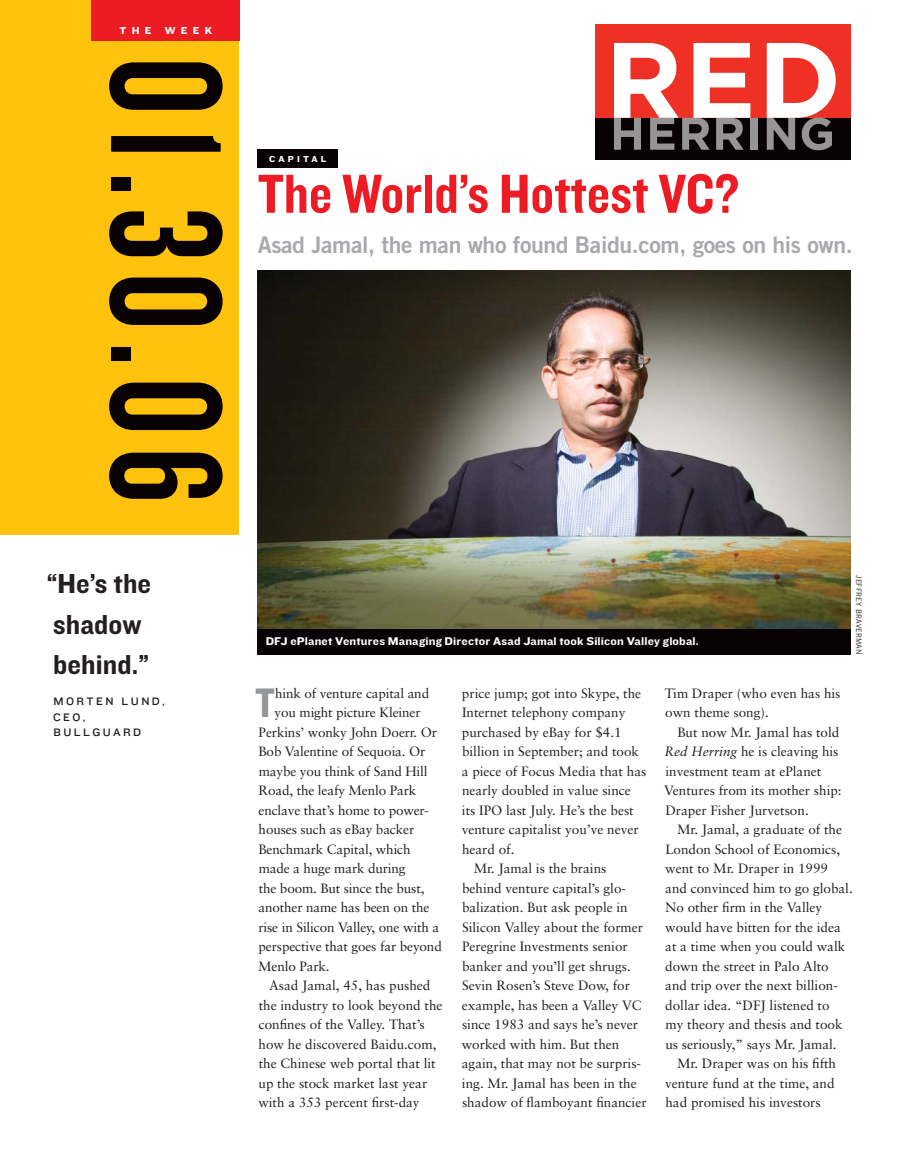
<style>
.page{position:relative;width:918px;height:1175px;background:#fff}
.page>*{position:absolute;margin:0;border:0;box-sizing:border-box;transform-origin:0 0}
.t1{font:164.4px "Knockout HTF48 Featherweight";color:#090204;scale:.96 1}
.t2{font:57px "Knockout HTF50 Welterweight";color:#ed1c24}
.t3{font:42.75px "Knockout HTF50 Welterweight";color:#939598}
.t4{font:28.5px/40.5px "Knockout HTF51 Middleweight";letter-spacing:.005em;color:#231f20}
.t5{font:22.95px "Trade Gothic Bold Two";letter-spacing:-.015em;color:#a7a9ac}
.t6{font:13.5px/19.5px "Sabon";color:#231f20}
.t7{font:11.7px "Knockout HTF52 Cruiserweight";letter-spacing:.015em;color:#fff}
.t8{font:11.25px/15.8px "Knockout HTF32 Junior Cruiserwt";letter-spacing:.22em;color:#231f20}
.t9{font:10.5px "Knockout HTF52 Cruiserweight";letter-spacing:.5em;color:#fff}
.t10{font:9px "Knockout HTF52 Cruiserweight";letter-spacing:.35em;color:#fff}
.t11{font:7.5px "Trade Gothic";letter-spacing:.025em;color:#231f20}
.s1{font-style:italic}
</style>
<div class="page">
<div style="left:0;top:0;width:239px;height:535px;background:#ffc20d"></div>
<div style="left:258px;top:150px;width:80px;height:18px;background:#090204"></div>
<div style="left:91px;top:0;width:148px;height:40px;background:#ed1c24"></div>
<img style="left:257px;top:270px;width:593px;height:358px">
<div style="left:257px;top:628px;width:593px;height:26px;background:#090204"></div>
<div style="left:595px;top:118px;width:255px;height:42px;background:#090204"></div>
<div style="left:595px;top:24px;width:255px;height:94px;background:#ee3124"></div>
<div style="left:750px;top:118px;width:7px;height:32px;background:#969494"></div>
<svg style="left:614px;top:43px;width:136px;height:107px"></svg>
<svg style="left:767px;top:43px;width:69px;height:107px"></svg>
<p class="t9" style="left:120px;top:27px;width:94px">THE WEEK</p>
<h1 class="t1" style="left:220px;top:57px;width:466px;rotate:90deg">01.30.06</h1>
<h3 class="t4" style="left:47px;top:565px;width:106px">“He’s the shadow behind.”</h3>
<p class="t8" style="left:53px;top:694px;width:113px">MORTEN LUND,<br>CEO,<br>BULLGUARD</p>
<p class="t10" style="left:269px;top:156px;width:59px">CAPITAL</p>
<h2 class="t2" style="left:258px;top:174px;width:483px">The World’s Hottest VC?</h2>
<h3 class="t5" style="left:258px;top:236px;width:597px">Asad Jamal, the man who found Baidu.com, goes on his own.</h3>
<p class="t7" style="left:266px;top:637px;width:435px">DFJ ePlanet Ventures Managing Director Asad Jamal took Silicon Valley global.</p>
<p class="t11" style="left:861px;top:575px;width:81px;rotate:90deg">JEFFREY BRAVERMAN</p>
<h3 class="t3" style="left:256px;top:688px;width:21px">T</h3>
<p class="t6" style="left:275px;top:684px;width:156px">hink of venture capital and</p>
<p class="t6" style="left:275px;top:704px;width:148px">you might picture Kleiner</p>
<p class="t6" style="left:259px;top:723px;width:180px">Perkins’ wonky John Doerr. Or</p>
<p class="t6" style="left:259px;top:743px;width:168px">Bob Valentine of Sequoia. Or</p>
<p class="t6" style="left:259px;top:762px;width:170px">maybe you think of Sand Hill</p>
<p class="t6" style="left:259px;top:782px;width:159px">Road, the leafy Menlo Park</p>
<p class="t6" style="left:259px;top:801px;width:171px">enclave that’s home to power-</p>
<p class="t6" style="left:259px;top:821px;width:157px">houses such as eBay backer</p>
<p class="t6" style="left:259px;top:840px;width:154px">Benchmark Capital, which</p>
<p class="t6" style="left:259px;top:860px;width:149px">made a huge mark during</p>
<p class="t6" style="left:259px;top:879px;width:167px">the boom. But since the bust,</p>
<p class="t6" style="left:258px;top:899px;width:173px">another name has been on the</p>
<p class="t6" style="left:258px;top:918px;width:182px">rise in Silicon Valley, one with a</p>
<p class="t6" style="left:259px;top:938px;width:185px">perspective that goes far beyond</p>
<p class="t6" style="left:258px;top:957px;width:73px">Menlo Park.</p>
<p class="t6" style="left:269px;top:977px;width:163px">Asad Jamal, 45, has pushed</p>
<p class="t6" style="left:259px;top:996px;width:185px">the industry to look beyond the</p>
<p class="t6" style="left:259px;top:1016px;width:168px">confines of the Valley. That’s</p>
<p class="t6" style="left:259px;top:1035px;width:179px">how he discovered Baidu.com,</p>
<p class="t6" style="left:259px;top:1055px;width:179px">the Chinese web portal that lit</p>
<p class="t6" style="left:259px;top:1074px;width:170px">up the stock market last year</p>
<p class="t6" style="left:258px;top:1094px;width:163px">with a 353 percent first-day</p>
<p class="t6" style="left:462px;top:684px;width:181px">price jump; got into Skype, the</p>
<p class="t6" style="left:462px;top:704px;width:165px">Internet telephony company</p>
<p class="t6" style="left:462px;top:723px;width:161px">purchased by eBay for $4.1</p>
<p class="t6" style="left:462px;top:743px;width:179px">billion in September; and took</p>
<p class="t6" style="left:462px;top:762px;width:186px">a piece of Focus Media that has</p>
<p class="t6" style="left:462px;top:782px;width:170px">nearly doubled in value since</p>
<p class="t6" style="left:462px;top:801px;width:173px">its IPO last July. He’s the best</p>
<p class="t6" style="left:462px;top:821px;width:179px">venture capitalist you’ve never</p>
<p class="t6" style="left:462px;top:840px;width:54px">heard of.</p>
<p class="t6" style="left:474px;top:860px;width:134px">Mr. Jamal is the brains</p>
<p class="t6" style="left:462px;top:879px;width:166px">behind venture capital’s glo-</p>
<p class="t6" style="left:462px;top:899px;width:167px">balization. But ask people in</p>
<p class="t6" style="left:462px;top:918px;width:183px">Silicon Valley about the former</p>
<p class="t6" style="left:462px;top:938px;width:167px">Peregrine Investments senior</p>
<p class="t6" style="left:462px;top:957px;width:170px">banker and you’ll get shrugs.</p>
<p class="t6" style="left:462px;top:977px;width:170px">Sevin Rosen’s Steve Dow, for</p>
<p class="t6" style="left:462px;top:996px;width:181px">example, has been a Valley VC</p>
<p class="t6" style="left:462px;top:1016px;width:178px">since 1983 and says he’s never</p>
<p class="t6" style="left:462px;top:1035px;width:159px">worked with him. But then</p>
<p class="t6" style="left:462px;top:1055px;width:181px">again, that may not be surpris-</p>
<p class="t6" style="left:462px;top:1074px;width:176px">ing. Mr. Jamal has been in the</p>
<p class="t6" style="left:462px;top:1094px;width:186px">shadow of flamboyant financier</p>
<p class="t6" style="left:665px;top:684px;width:177px">Tim Draper (who even has his own theme song).</p>
<p class="t6" style="left:664px;top:723px;width:179px;text-indent:13px">But now Mr. Jamal has told<br><span class="s1">Red Herring</span> he is cleaving his investment team at ePlanet<br>Ventures from its mother ship:<br>Draper Fisher Jurvetson.</p>
<p class="t6" style="left:665px;top:821px;width:189px;text-indent:12px">Mr. Jamal, a graduate of the<br>London School of Economics, went to Mr. Draper in 1999 and convinced him to go global.<br>No other firm in the Valley would have bitten for the idea at a time when you could walk down the street in Palo Alto and trip over the next billion&shy;dollar idea. “DFJ listened to<br>my theory and thesis and took us seriously,” says Mr. Jamal.</p>
<p class="t6" style="left:665px;top:1055px;width:173px;text-align:justify;text-indent:12px">Mr. Draper was on his fifth venture fund at the time, and had promised his investors</p>
</div>
